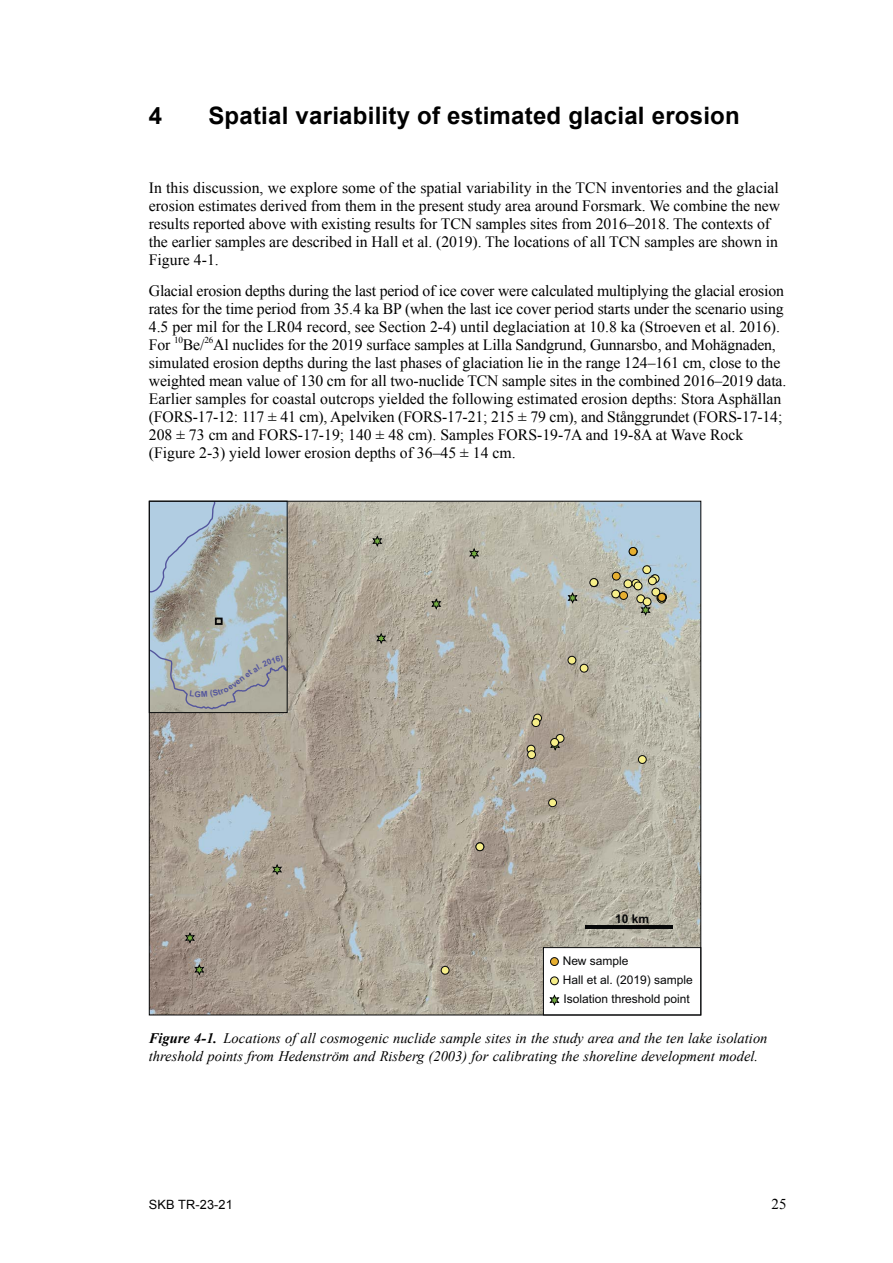
<style>
.page{position:relative;width:893px;height:1263px;background:#fff}
.page>*{position:absolute;margin:0;border:0;box-sizing:border-box;transform-origin:0 0}
.t1{font:700 24px "Arial";letter-spacing:.01em;color:#000}
.t2{font:15.75px/18px "Times New Roman";letter-spacing:-.005em;color:#000}
.t3{font:15px "Times New Roman";color:#000}
.t4{font:italic 14.55px/18px "Times New Roman";color:#000}
.t5{font:12.75px "Arial";letter-spacing:.01em;color:#000}
.t6{font:12px "Arial";color:#070809}
.t7{font:700 12px "Arial";color:#070809}
.s1{font-weight:700}
</style>
<div class="page">
<svg style="left:149px;top:501px;width:552px;height:514px"></svg>
<svg style="left:149px;top:649px;width:140px;height:61px"></svg>
<h1 class="t1" style="left:149px;top:99px;width:15px">4</h1>
<h1 class="t1" style="left:208px;top:99px;width:533px">Spatial variability of estimated glacial erosion</h1>
<p class="t2" style="left:149px;top:178px;width:633px">In this discussion, we explore some of the spatial variability in the TCN inventories and the glacial erosion estimates derived from them in the present study area around Forsmark. We combine the new results reported above with existing results for TCN samples sites from 2016–2018. The contexts of the earlier samples are described in Hall et al. (2019). The locations of all TCN samples are shown in Figure 4-1.</p>
<p class="t2" style="left:149px;top:281px;width:639px">Glacial erosion depths during the last period of ice cover were calculated multiplying the glacial erosion rates for the time period from 35.4 ka BP (when the last ice cover period starts under the scenario using 4.5 per mil for the LR04 record, see Section 2-4) until deglaciation at 10.8 ka (Stroeven et al. 2016).<br>For <sup>10</sup>Be/<sup>26</sup>Al nuclides for the 2019 surface samples at Lilla Sandgrund, Gunnarsbo, and Mohägnaden, simulated erosion depths during the last phases of glaciation lie in the range 124–161 cm, close to the weighted mean value of 130 cm for all two-nuclide TCN sample sites in the combined 2016–2019 data.<br>Earlier samples for coastal outcrops yielded the following estimated erosion depths: Stora Asphällan (FORS-17-12: 117 ± 41 cm), Apelviken (FORS-17-21; 215 ± 79 cm), and Stånggrundet (FORS-17-14; 208 ± 73 cm and FORS-17-19; 140 ± 48 cm). Samples FORS-19-7A and 19-8A at Wave Rock (Figure 2-3) yield lower erosion depths of 36–45 ± 14 cm.</p>
<p class="t7" style="left:615px;top:910px;width:36px">10 km</p>
<p class="t6" style="left:563px;top:952px;width:67px">New sample</p>
<p class="t6" style="left:563px;top:971px;width:132px">Hall et al. (2019) sample</p>
<p class="t6" style="left:563px;top:990px;width:128px">Isolation threshold point</p>
<p class="t4" style="left:149px;top:1029px;width:620px"><span class="s1">Figure 4-1.</span> Locations of all cosmogenic nuclide sample sites in the study area and the ten lake isolation threshold points from Hedenström and Risberg (2003) for calibrating the shoreline development model.</p>
<p class="t5" style="left:149px;top:1196px;width:86px">SKB TR-23-21</p>
<p class="t3" style="left:772px;top:1194px;width:17px">25</p>
</div>
